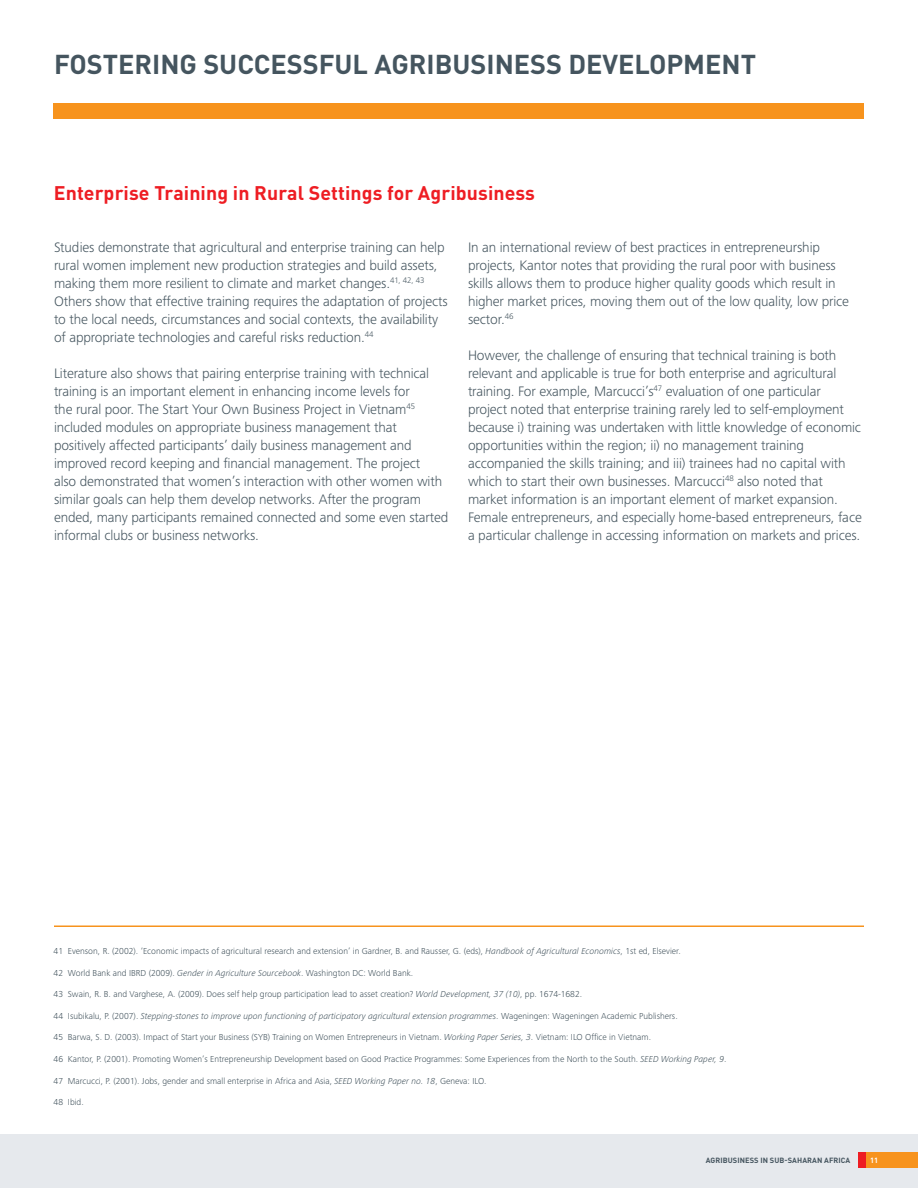
<style>
.page{position:relative;width:918px;height:1188px;background:#fff}
.page>*{position:absolute;margin:0;border:0;box-sizing:border-box;transform-origin:0 0}
.t1{font:700 27px "DIN Pro";color:#45555f}
.t2{font:700 19.5px "DIN Pro";letter-spacing:.005em;color:#ee1d23}
.t3{font:300 14.25px/18px "Frutiger Next Pro";letter-spacing:-.01em;color:#45555f}
.t4{font:300 9px "Frutiger Next Pro";color:#45555f}
.t5{font:italic 300 9px "Frutiger Next Pro";color:#45555f}
.t6{font:700 7.5px "DIN Pro";letter-spacing:.01em;color:#45555f}
.t7{font:700 7.5px "DIN Pro";color:#fff}
.s1{font-style:italic}
.s2{font-style:normal}
</style>
<div class="page">
<div style="left:0;top:1134px;width:918px;height:54px;background:#e6e9ed"></div>
<div style="left:858px;top:1152px;width:60px;height:16px;background:#f7931d"></div>
<div style="left:858px;top:1152px;width:7px;height:16px;background:#ee1d23"></div>
<hr style="left:54px;top:926px;width:810px;height:1px;background:#f7931d">
<div style="left:54px;top:103px;width:810px;height:16px;background:#f7931d"></div>
<p class="t1" style="left:54px;top:41px;width:704px">FOSTERING SUCCESSFUL AGRIBUSINESS DEVELOPMENT</p>
<p class="t2" style="left:54px;top:177px;width:483px">Enterprise Training in Rural Settings for Agribusiness</p>
<p class="t3" style="left:54px;top:238px;width:395px">Studies demonstrate that agricultural and enterprise training can help rural women implement new production strategies and build assets, making them more resilient to climate and market changes.<sup>41,</sup> <sup>42,</sup> <sup>43<br></sup>Others show that effective training requires the adaptation of projects to the local needs, circumstances and social contexts, the availability of appropriate technologies and careful risks reduction.<sup>44</sup></p>
<p class="t3" style="left:54px;top:364px;width:396px">Literature also shows that pairing enterprise training with technical training is an important element in enhancing income levels for<br>the rural poor. The Start Your Own Business Project in Vietnam<sup>45 </sup>included modules on appropriate business management that positively affected participants’ daily business management and improved record keeping and financial management. The project<br>also demonstrated that women’s interaction with other women with similar goals can help them develop networks. After the program ended, many participants remained connected and some even started informal clubs or business networks.</p>
<p class="t3" style="left:468px;top:238px;width:383px">In an international review of best practices in entrepreneurship projects, Kantor notes that providing the rural poor with business skills allows them to produce higher quality goods which result in higher market prices, moving them out of the low quality, low price sector.<sup>46</sup></p>
<p class="t3" style="left:468px;top:346px;width:395px">However, the challenge of ensuring that technical training is both relevant and applicable is true for both enterprise and agricultural training. For example, Marcucci’s<sup>47</sup> evaluation of one particular project noted that enterprise training rarely led to self-employment because i) training was undertaken with little knowledge of economic opportunities within the region; ii) no management training accompanied the skills training; and iii) trainees had no capital with which to start their own businesses. Marcucci<sup>48</sup> also noted that market information is an important element of market expansion.<br>Female entrepreneurs, and especially home-based entrepreneurs, face a particular challenge in accessing information on markets and prices.</p>
<p class="t4" style="left:54px;top:946px;width:629px">41 Evenson, R. (2002). ‘Economic impacts of agricultural research and extension’ in Gardner, B. and Rausser, G. (eds), <span class="s1">Handbook of Agricultural Economics</span>, 1st ed, Elsevier.</p>
<p class="t4" style="left:54px;top:967px;width:361px">42 World Bank and IBRD (2009). <span class="s1">Gender in Agriculture Sourcebook</span>. Washington DC: World Bank.</p>
<p class="t4" style="left:54px;top:989px;width:530px">43 Swain, R. B. and Varghese, A. (2009). Does self help group participation lead to asset creation? <span class="s1">World Development, 37 (10)</span>, pp. 1674-1682.</p>
<p class="t5" style="left:54px;top:1011px;width:626px"><span class="s2">44 Isubikalu, P. (2007).</span> Stepping-stones to improve upon functioning of participatory agricultural extension programmes<span class="s2">. Wageningen: Wageningen Academic Publishers.</span></p>
<p class="t4" style="left:54px;top:1032px;width:599px">45 Barwa, S. D. (2003). Impact of Start your Business (SYB) Training on Women Entrepreneurs in Vietnam. <span class="s1">Working Paper Series, 3</span>. Vietnam: ILO Office in Vietnam.</p>
<p class="t4" style="left:54px;top:1054px;width:674px">46 Kantor, P. (2001). Promoting Women’s Entrepreneurship Development based on Good Practice Programmes: Some Experiences from the North to the South. <span class="s1">SEED Working Paper, 9</span>.</p>
<p class="t4" style="left:54px;top:1075px;width:435px">47 Marcucci, P. (2001). Jobs, gender and small enterprise in Africa and Asia, <span class="s1">SEED Working Paper no. 18</span>, Geneva: ILO.</p>
<p class="t4" style="left:54px;top:1097px;width:32px">48 Ibid.</p>
<p class="t6" style="left:706px;top:1154px;width:146px">AGRIBUSINESS IN SUB-SAHARAN AFRICA</p>
<p class="t7" style="left:870px;top:1154px;width:10px">11</p>
</div>
